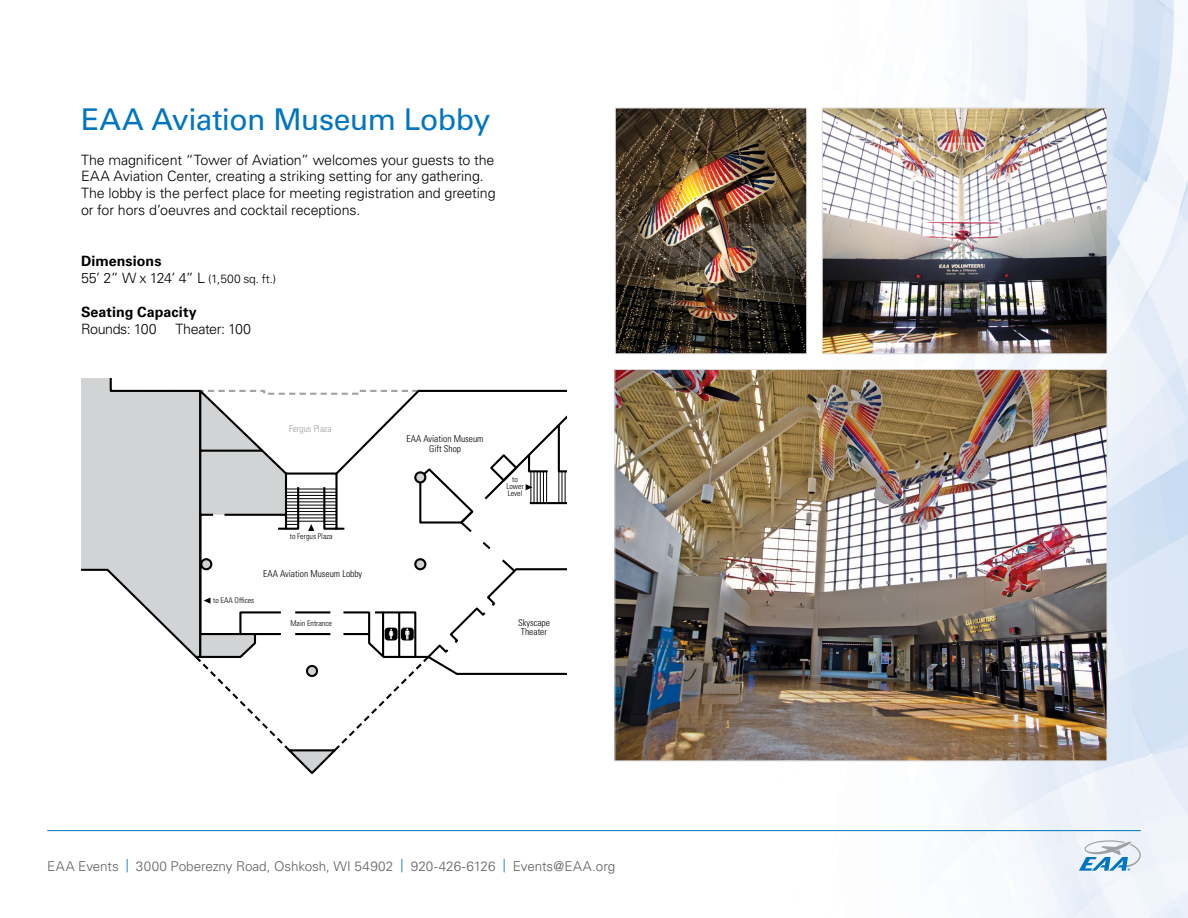
<style>
.page{position:relative;width:1188px;height:918px;background:#fff}
.page>*{position:absolute;margin:0;border:0;box-sizing:border-box;transform-origin:0 0}
.t1{font:30px "Univers LT Std";letter-spacing:-.015em;color:#0076c0}
.t2{font:300 14.25px "Univers LT Std";letter-spacing:-.01em;color:#000}
.t3{font:700 14.25px "Univers LT Std";letter-spacing:.005em;color:#000}
.t4{font:300 14.25px "Univers LT Std";letter-spacing:-.03em;color:#000}
.t5{font:300 13.5px "Univers LT Std";letter-spacing:-.005em;color:#5f6062}
.t6{font:300 condensed 9.45px/9.4px "Univers LT Std";color:#000;text-align:center}
.t7{font:300 condensed 9.45px "Univers LT Std";color:#9fa1a4}
.t8{font:300 condensed 7.8px/7.1px "Univers LT Std";color:#000;text-align:center}
.s1{font-size:12px}
.s2{color:#0076c0}
</style>
<div class="page">
<img style="left:47px;top:0;width:1141px;height:918px">
<hr style="left:47px;top:830px;width:1094px;height:1px;background:#0076c0">
<svg style="left:1079px;top:840px;width:62px;height:31px"></svg>
<img style="left:824px;top:110px;width:281px;height:242px">
<div style="left:822px;top:108px;width:285px;height:246px;border:1px solid #dcddde"></div>
<img style="left:617px;top:371px;width:488px;height:388px">
<img style="left:617px;top:110px;width:188px;height:242px">
<div style="left:615px;top:108px;width:192px;height:246px;border:1px solid #dcddde"></div>
<svg style="left:431px;top:660px;width:136px;height:18px"></svg>
<hr style="left:574px;top:471px;width:1px;height:32px;background:#000">
<hr style="left:577px;top:471px;width:1px;height:32px;background:#000">
<hr style="left:571px;top:471px;width:1px;height:32px;background:#000">
<hr style="left:568px;top:471px;width:1px;height:32px;background:#000">
<hr style="left:589px;top:471px;width:1px;height:32px;background:#000">
<hr style="left:605px;top:471px;width:1px;height:32px;background:#000">
<hr style="left:608px;top:471px;width:1px;height:32px;background:#000">
<hr style="left:602px;top:471px;width:1px;height:32px;background:#000">
<hr style="left:599px;top:471px;width:1px;height:32px;background:#000">
<hr style="left:596px;top:471px;width:1px;height:32px;background:#000">
<hr style="left:592px;top:471px;width:1px;height:32px;background:#000">
<svg style="left:431px;top:378px;width:136px;height:282px"></svg>
<svg style="left:526px;top:484px;width:6px;height:6px"></svg>
<svg style="left:81px;top:378px;width:350px;height:396px"></svg>
<p class="t1" style="left:81px;top:101px;width:411px">EAA Aviation Museum Lobby</p>
<p class="t2" style="left:81px;top:151px;width:415px">The magnificent “Tower of Aviation” welcomes your guests to the</p>
<p class="t2" style="left:81px;top:168px;width:404px">EAA Aviation Center, creating a striking setting for any gathering.</p>
<p class="t2" style="left:81px;top:185px;width:416px">The lobby is the perfect place for meeting registration and greeting</p>
<p class="t2" style="left:81px;top:202px;width:281px">or for hors d’oeuvres and cocktail receptions.</p>
<p class="t3" style="left:81px;top:253px;width:82px">Dimensions</p>
<p class="t2" style="left:81px;top:270px;width:197px">55’ 2” W x 124’ 4” L <span class="s1">(1,500 sq. ft.)</span></p>
<p class="t3" style="left:81px;top:304px;width:117px">Seating Capacity</p>
<p class="t2" style="left:81px;top:320px;width:77px">Rounds: 100</p>
<p class="t4" style="left:176px;top:320px;width:77px">Theater: 100</p>
<p class="t7" style="left:289px;top:423px;width:44px">Fergus Plaza</p>
<p class="t8" style="left:290px;top:533px;width:44px">to Fergus Plaza</p>
<p class="t8" style="left:213px;top:597px;width:43px">to EAA Offices</p>
<p class="t6" style="left:263px;top:569px;width:101px">EAA Aviation Museum Lobby</p>
<p class="t8" style="left:290px;top:620px;width:43px">Main Entrance</p>
<p class="t6" style="left:407px;top:434px;width:78px">EAA Aviation Museum<br>Gift Shop</p>
<p class="t8" style="left:506px;top:476px;width:19px">to<br>Lower<br>Level</p>
<p class="t6" style="left:518px;top:618px;width:34px">Skyscape<br>Theater</p>
<p class="t5" style="left:47px;top:858px;width:569px">EAA Events <span class="s2">|</span> 3000 Poberezny Road, Oshkosh, WI 54902 <span class="s2">|</span> 920-426-6126 <span class="s2">|</span> Events@EAA.org</p>
</div>
